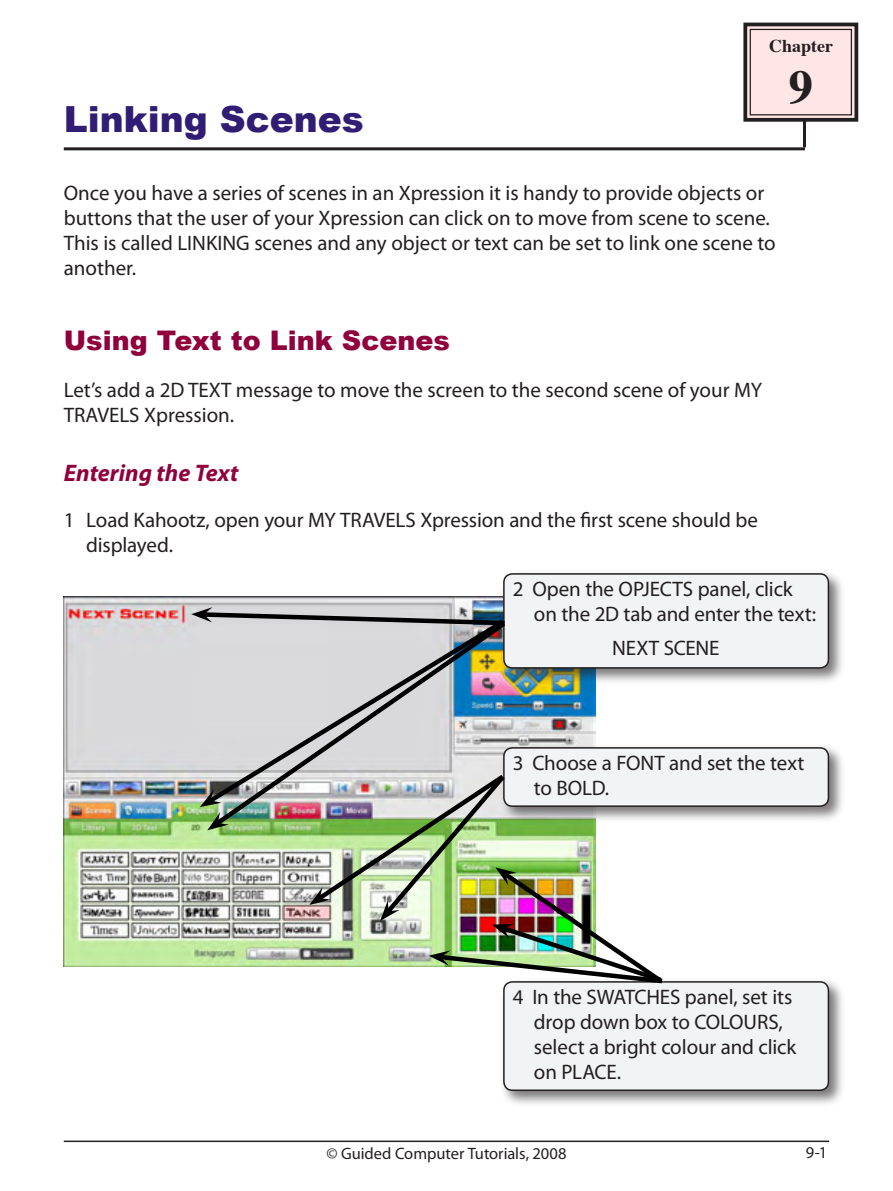
<style>
.page{position:relative;width:893px;height:1191px;background:#fff}
.page>*{position:absolute;margin:0;border:0;box-sizing:border-box;transform-origin:0 0}
.t1{font:700 48.3px "Times";color:#231f20}
.t2{font:900 36px "Arial";color:#311d73}
.t3{font:900 27px "Arial";color:#90003d}
.t4{font:italic 700 24px "Myriad Pro";color:#90003d}
.t5{font:21px/25.2px "Myriad Pro";color:#231f20}
.t6{font:700 18px "Times";color:#231f20}
.t7{font:16.5px "Myriad Pro";letter-spacing:-.005em;color:#231f20}
</style>
<div class="page">
<hr style="left:64px;top:1140px;width:765px;height:2px;background:#231f20">
<hr style="left:64px;top:147px;width:741px;height:3px;background:#231f20">
<hr style="left:803px;top:120px;width:3px;height:27px;background:#231f20">
<svg style="left:743px;top:22px;width:116px;height:100px"></svg>
<div style="left:750px;top:29px;width:102px;height:86px;border:1px solid #231f20"></div>
<img style="left:64px;top:596px;width:531px;height:371px">
<div style="left:499px;top:569px;width:348px;height:117px;background:#231f20;opacity:.6"></div>
<div style="left:504px;top:574px;width:324px;height:94px;background:#f2f3f4;border-radius:9px"></div>
<div style="left:503px;top:573px;width:326px;height:95px;border:2px solid #231f20;border-radius:9px"></div>
<div style="left:499px;top:743px;width:346px;height:80px;background:#231f20;opacity:.6"></div>
<div style="left:504px;top:748px;width:324px;height:58px;background:#f2f3f4;border-radius:9px"></div>
<div style="left:503px;top:747px;width:326px;height:60px;border:2px solid #231f20;border-radius:9px"></div>
<svg style="left:191px;top:607px;width:315px;height:20px"></svg>
<svg style="left:211px;top:617px;width:299px;height:212px"></svg>
<svg style="left:200px;top:789px;width:29px;height:41px"></svg>
<div style="left:499px;top:977px;width:346px;height:130px;background:#231f20;opacity:.6"></div>
<div style="left:504px;top:982px;width:324px;height:108px;background:#f2f3f4;border-radius:9px"></div>
<div style="left:503px;top:981px;width:326px;height:110px;border:2px solid #231f20;border-radius:9px"></div>
<img style="left:309px;top:770px;width:358px;height:217px">
<h2 class="t2" style="left:64px;top:93px;width:302px">Linking Scenes</h2>
<p class="t6" style="left:769px;top:29px;width:65px">Chapter</p>
<h1 class="t1" style="left:789px;top:41px;width:26px">9</h1>
<p class="t5" style="left:64px;top:180px;width:713px">Once you have a series of scenes in an Xpression it is handy to provide objects or buttons that the user of your Xpression can click on to move from scene to scene.<br>This is called LINKING scenes and any object or text can be set to link one scene to another.</p>
<p class="t3" style="left:64px;top:321px;width:388px">Using Text to Link Scenes</p>
<p class="t5" style="left:64px;top:377px;width:700px">Let’s add a 2D TEXT message to move the screen to the second scene of your MY<br>TRAVELS Xpression.</p>
<p class="t4" style="left:64px;top:457px;width:176px">Entering the Text</p>
<p class="t5" style="left:86px;top:507px;width:673px;text-indent:-22px">1 Load Kahootz, open your MY TRAVELS Xpression and the first scene should be displayed.</p>
<p class="t5" style="left:534px;top:576px;width:284px;text-indent:-21px">2 Open the OPJECTS panel, click on the 2D tab and enter the text:</p>
<p class="t5" style="left:612px;top:634px;width:109px">NEXT SCENE</p>
<p class="t5" style="left:534px;top:749px;width:272px;text-indent:-21px">3 Choose a FONT and set the text to BOLD.</p>
<p class="t5" style="left:534px;top:983px;width:264px;text-indent:-21px">4 In the SWATCHES panel, set its drop down box to COLOURS, select a bright colour and click on PLACE.</p>
<p class="t7" style="left:326px;top:1143px;width:242px">© Guided Computer Tutorials, 2008</p>
<p class="t7" style="left:806px;top:1141px;width:23px">9-1</p>
</div>
